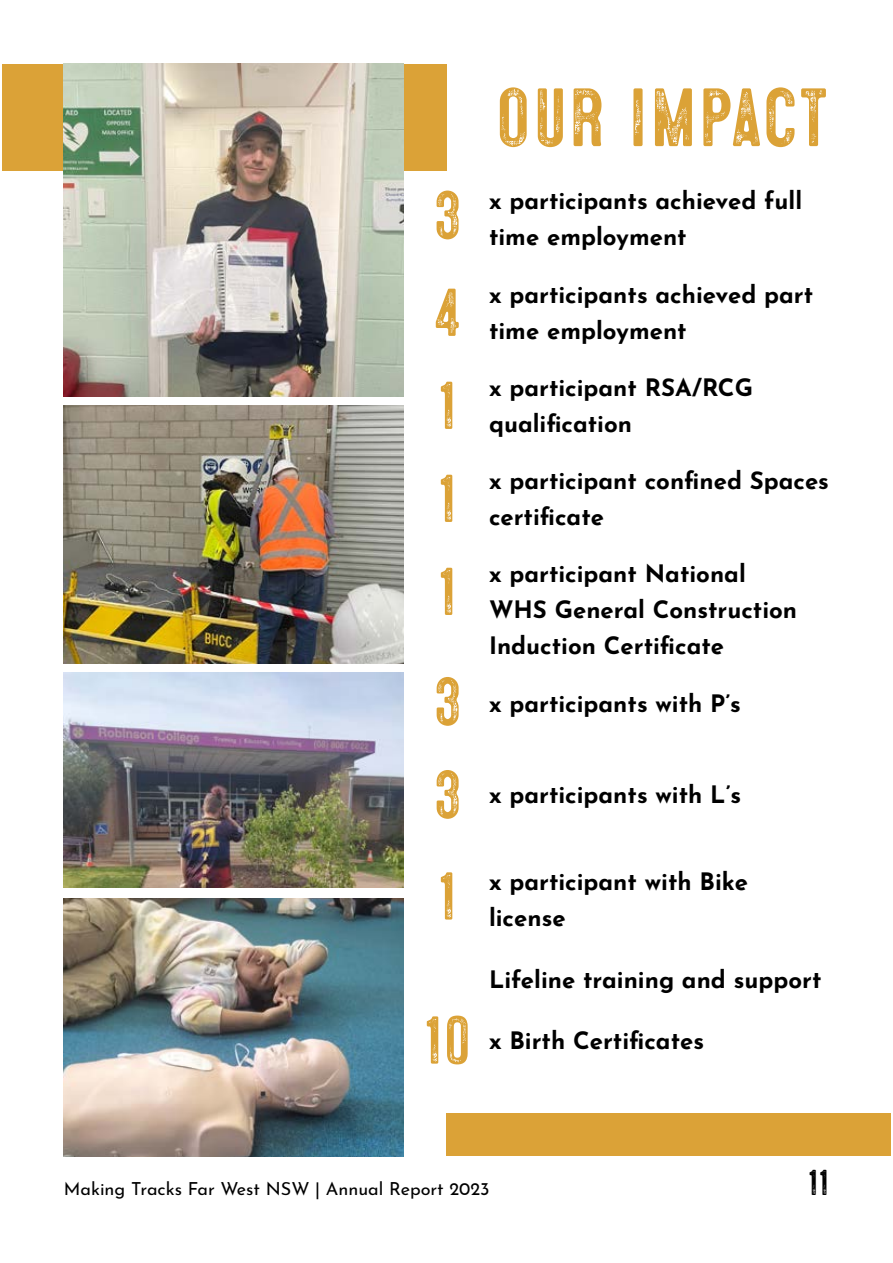
<style>
.page{position:relative;width:893px;height:1263px;background:#fff}
.page>*{position:absolute;margin:0;border:0;box-sizing:border-box;transform-origin:0 0}
.t1{font:82.5px "Microbrew Soft Four";letter-spacing:-.01em;color:#dba237}
.t2{font:67.5px/94.1px "Microbrew Soft Four";color:#dba237}
.t3{font:36px "Microbrew Soft Four";color:#000}
.t4{font:700 24px/36px "Josefin Sans";color:#000}
.t5{font:18px "Josefin Sans";color:#000}
</style>
<div class="page">
<div style="left:2px;top:64px;width:444px;height:107px;background:#dba237"></div>
<div style="left:446px;top:1113px;width:445px;height:43px;background:#dba237"></div>
<img style="left:64px;top:64px;width:340px;height:333px">
<img style="left:64px;top:405px;width:340px;height:258px">
<img style="left:64px;top:672px;width:340px;height:215px">
<img style="left:64px;top:898px;width:340px;height:258px">
<h2 class="t2" style="left:434px;top:171px;width:30px;text-align:justify">3<br>4<br>1<br>1<br>1</h2>
<h2 class="t2" style="left:434px;top:657px;width:30px;line-height:93px">3<br>3</h2>
<h2 class="t2" style="left:424px;top:826px;width:49px;line-height:144px">1<br>10</h2>
<h1 class="t1" style="left:495px;top:71px;width:336px">OUR IMPACT</h1>
<p class="t4" style="left:489px;top:179px;width:315px">x participants achieved full time employment</p>
<p class="t4" style="left:489px;top:273px;width:326px">x participants achieved part time employment</p>
<p class="t4" style="left:489px;top:366px;width:265px">x participant RSA/RCG qualification</p>
<p class="t4" style="left:489px;top:459px;width:341px">x participant confined Spaces certificate</p>
<p class="t4" style="left:489px;top:552px;width:310px">x participant National<br>WHS General Construction<br>Induction Certificate</p>
<p class="t4" style="left:489px;top:682px;width:253px">x participants with P’s</p>
<p class="t4" style="left:489px;top:773px;width:254px">x participants with L’s</p>
<p class="t4" style="left:489px;top:860px;width:261px">x participant with Bike license</p>
<p class="t4" style="left:489px;top:958px;width:334px">Lifeline training and support</p>
<p class="t4" style="left:489px;top:1019px;width:217px">x Birth Certificates</p>
<p class="t5" style="left:64px;top:1173px;width:427px">Making Tracks Far West NSW | Annual Report 2023</p>
<h3 class="t3" style="left:808px;top:1162px;width:22px">11</h3>
</div>
